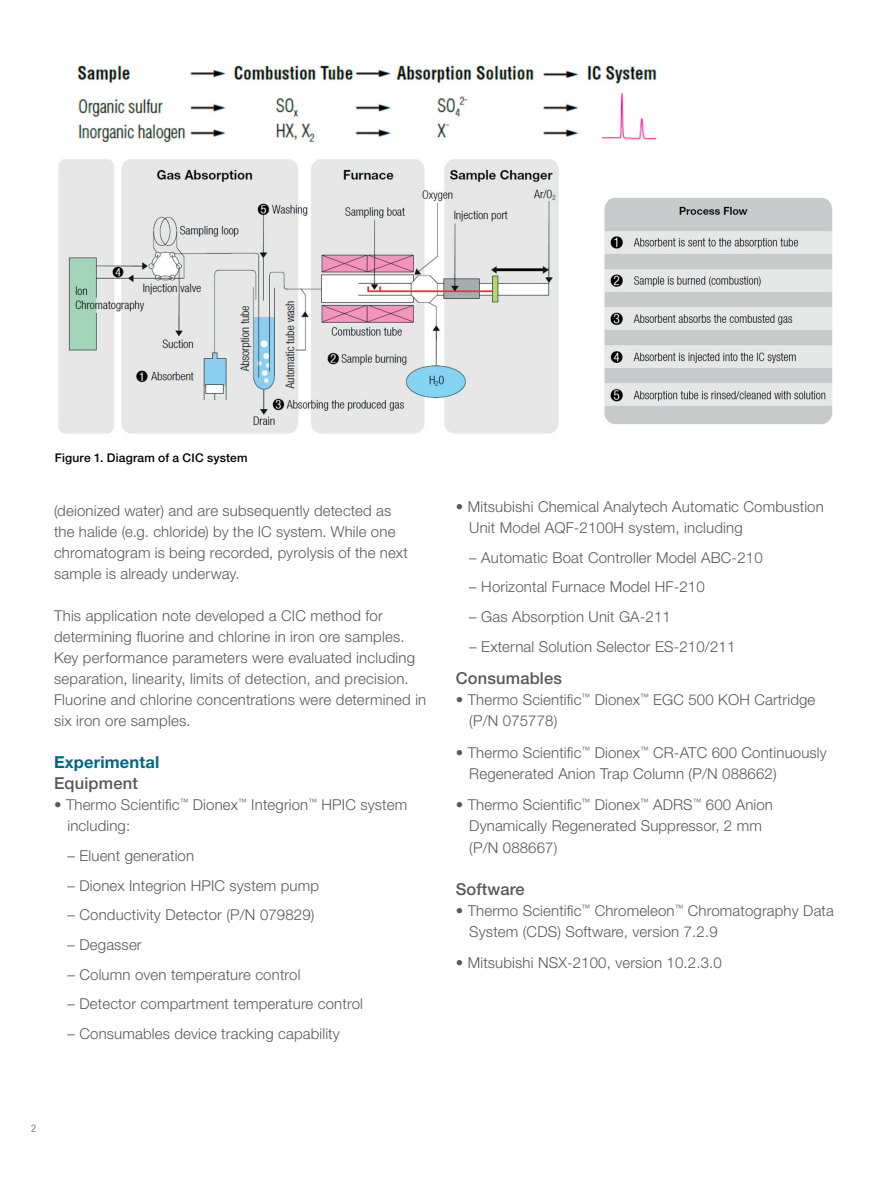
<style>
.page{position:relative;width:893px;height:1187px;background:#fff}
.page>*{position:absolute;margin:0;border:0;box-sizing:border-box;transform-origin:0 0}
.t1{font:500 16.5px "Helvetica Neue LT Std";letter-spacing:.01em;color:#58595b}
.t2{font:700 16.5px "Helvetica Neue LT Std";letter-spacing:.01em;color:#006880}
.t3{font:300 15px/21px "Helvetica Neue LT Std";letter-spacing:.01em;color:#58595b}
.t4{font:500 12px "Helvetica Neue LT Std";letter-spacing:.015em;color:#000}
.t5{font:300 condensed 10.5px "Helvetica Neue LT Std";color:#58595b}
</style>
<div class="page">
<img style="left:58px;top:65px;width:775px;height:369px">
<p class="t4" style="left:55px;top:451px;width:194px">Figure 1. Diagram of a CIC system</p>
<p class="t3" style="left:54px;top:500px;width:355px">(deionized water) and are subsequently detected as the halide (e.g. chloride) by the IC system. While one chromatogram is being recorded, pyrolysis of the next sample is already underway.</p>
<p class="t3" style="left:54px;top:605px;width:374px">This application note developed a CIC method for determining fluorine and chlorine in iron ore samples.<br>Key performance parameters were evaluated including separation, linearity, limits of detection, and precision.<br>Fluorine and chlorine concentrations were determined in six iron ore samples.</p>
<p class="t2" style="left:54px;top:752px;width:107px">Experimental</p>
<p class="t1" style="left:54px;top:773px;width:85px">Equipment</p>
<p class="t3" style="left:67px;top:794px;width:341px;text-indent:-13px">• Thermo Scientific<sup>™</sup> Dionex<sup>™</sup> Integrion<sup>™</sup> HPIC system including:</p>
<p class="t3" style="left:67px;top:844px;width:128px">– Eluent generation</p>
<p class="t3" style="left:67px;top:874px;width:253px">– Dionex Integrion HPIC system pump</p>
<p class="t3" style="left:67px;top:904px;width:249px">– Conductivity Detector (P/N 079829)</p>
<p class="t3" style="left:67px;top:933px;width:76px">– Degasser</p>
<p class="t3" style="left:67px;top:963px;width:234px">– Column oven temperature control</p>
<p class="t3" style="left:67px;top:993px;width:297px">– Detector compartment temperature control</p>
<p class="t3" style="left:67px;top:1022px;width:274px">– Consumables device tracking capability</p>
<p class="t3" style="left:469px;top:495px;width:356px;text-indent:-14px">• Mitsubishi Chemical Analytech Automatic Combustion<br>Unit Model AQF-2100H system, including</p>
<p class="t3" style="left:469px;top:546px;width:295px">– Automatic Boat Controller Model ABC-210</p>
<p class="t3" style="left:469px;top:576px;width:237px">– Horizontal Furnace Model HF-210</p>
<p class="t3" style="left:469px;top:605px;width:203px">– Gas Absorption Unit GA-211</p>
<p class="t3" style="left:469px;top:635px;width:268px">– External Solution Selector ES-210/211</p>
<p class="t1" style="left:456px;top:668px;width:108px">Consumables</p>
<p class="t3" style="left:469px;top:689px;width:348px;text-indent:-13px">• Thermo Scientific<sup>™</sup> Dionex<sup>™</sup> EGC 500 KOH Cartridge (P/N 075778)</p>
<p class="t3" style="left:469px;top:741px;width:359px;text-indent:-14px">• Thermo Scientific<sup>™</sup> Dionex<sup>™</sup> CR-ATC 600 Continuously<br>Regenerated Anion Trap Column (P/N 088662)</p>
<p class="t3" style="left:469px;top:794px;width:305px;text-indent:-13px">• Thermo Scientific<sup>™</sup> Dionex<sup>™</sup> ADRS<sup>™</sup> 600 Anion<br>Dynamically Regenerated Suppressor, 2 mm (P/N 088667)</p>
<p class="t1" style="left:456px;top:878px;width:71px">Software</p>
<p class="t3" style="left:469px;top:899px;width:366px;text-indent:-13px">• Thermo Scientific<sup>™</sup> Chromeleon<sup>™</sup> Chromatography Data<br>System (CDS) Software, version 7.2.9</p>
<p class="t3" style="left:456px;top:951px;width:268px">• Mitsubishi NSX-2100, version 10.2.3.0</p>
<p class="t5" style="left:31px;top:1122px;width:7px">2</p>
</div>
